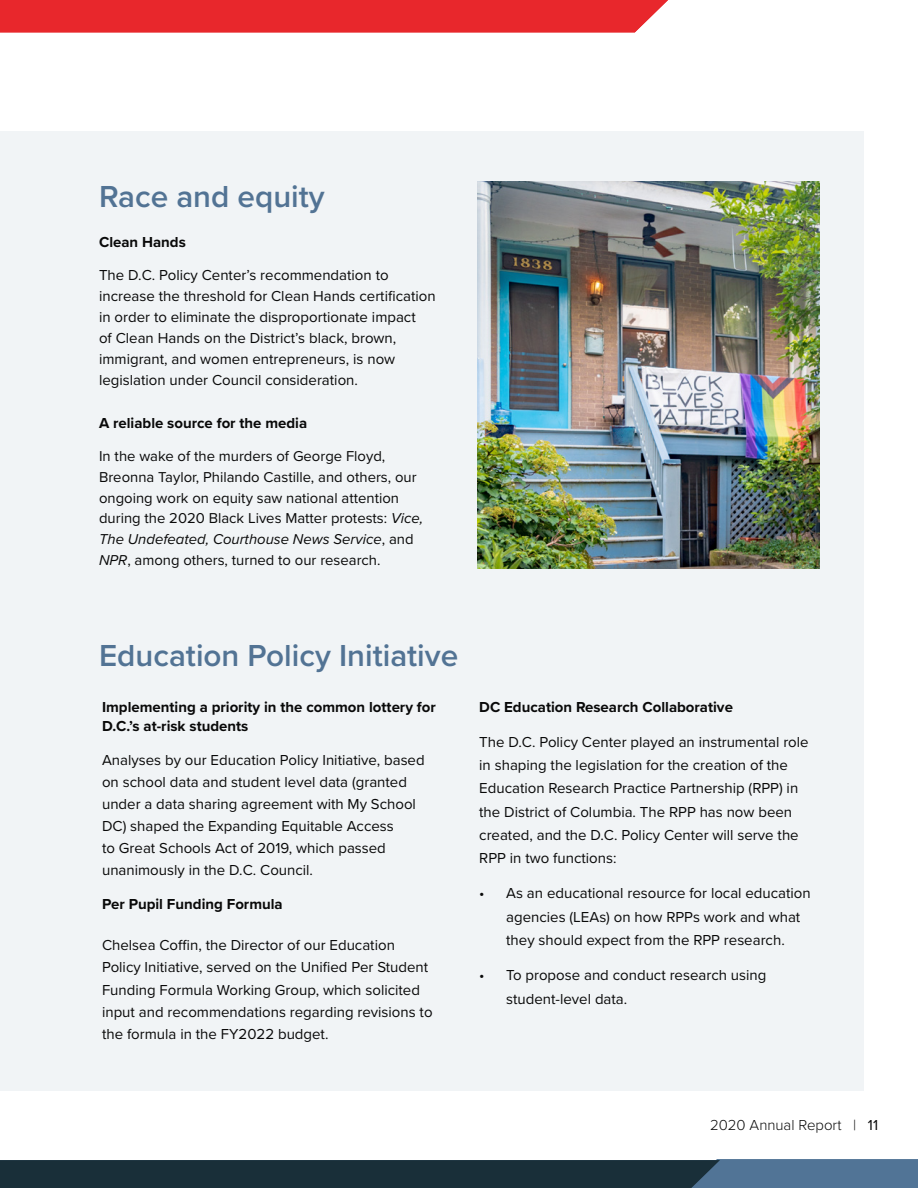
<style>
.page{position:relative;width:918px;height:1188px;background:#fff}
.page>*{position:absolute;margin:0;border:0;box-sizing:border-box;transform-origin:0 0}
.t1{font:600 31.5px "Proxima Nova";color:#527394}
.t2{font:15px/22px "Proxima Nova";color:#090909}
.t3{font:700 15px/19px "Proxima Nova";color:#090909}
.t4{font:300 15px "Proxima Nova";color:#090909}
.t5{font:14.85px/20.9px "Proxima Nova";color:#090909}
.s1{font-style:italic}
.s2{font-weight:400}
</style>
<div class="page">
<div style="left:0;top:132px;width:864px;height:959px;background:#f1f4f6"></div>
<img style="left:477px;top:182px;width:343px;height:386px">
<div style="left:0;top:0;width:668px;height:32px;background:#e8272c"></div>
<svg style="left:0;top:1159px;width:918px;height:29px;background:#2c4453"></svg>
<p class="t1" style="left:99px;top:173px;width:227px">Race and equity</p>
<p class="t3" style="left:99px;top:232px;width:88px">Clean Hands</p>
<p class="t2" style="left:99px;top:263px;width:338px;line-height:21px">The D.C. Policy Center’s recommendation to increase the threshold for Clean Hands certification in order to eliminate the disproportionate impact<br>of Clean Hands on the District’s black, brown, immigrant, and women entrepreneurs, is now legislation under Council consideration.</p>
<p class="t3" style="left:99px;top:413px;width:210px">A reliable source for the media</p>
<p class="t5" style="left:99px;top:445px;width:326px">In the wake of the murders of George Floyd, Breonna Taylor, Philando Castille, and others, our ongoing work on equity saw national attention during the 2020 Black Lives Matter protests: <span class="s1">Vice, The Undefeated, Courthouse News Service</span>, and <span class="s1">NPR</span>, among others, turned to our research.</p>
<p class="t1" style="left:99px;top:632px;width:361px">Education Policy Initiative</p>
<p class="t3" style="left:102px;top:697px;width:335px">Implementing a priority in the common lottery for<br>D.C.’s at-risk students</p>
<p class="t2" style="left:102px;top:748px;width:324px">Analyses by our Education Policy Initiative, based on school data and student level data (granted under a data sharing agreement with My School DC) shaped the Expanding Equitable Access<br>to Great Schools Act of 2019, which passed unanimously in the D.C. Council.</p>
<p class="t3" style="left:102px;top:895px;width:182px">Per Pupil Funding Formula</p>
<p class="t2" style="left:102px;top:934px;width:332px">Chelsea Coffin, the Director of our Education Policy Initiative, served on the Unified Per Student Funding Formula Working Group, which solicited input and recommendations regarding revisions to the formula in the FY2022 budget.</p>
<p class="t3" style="left:479px;top:697px;width:255px">DC Education Research Collaborative</p>
<p class="t2" style="left:479px;top:730px;width:331px;line-height:23.2px">The D.C. Policy Center played an instrumental role in shaping the legislation for the creation of the Education Research Practice Partnership (RPP) in the District of Columbia. The RPP has now been created, and the D.C. Policy Center will serve the RPP in two functions:</p>
<p class="t2" style="left:506px;top:881px;width:306px;line-height:23.2px;text-indent:-27px">• As an educational resource for local education agencies (LEAs) on how RPPs work and what they should expect from the RPP research.</p>
<p class="t2" style="left:506px;top:963px;width:262px;line-height:23.2px;text-indent:-27px">• To propose and conduct research using student-level data.</p>
<p class="t4" style="left:710px;top:1114px;width:170px">2020 Annual Report | <span class="s2">11</span></p>
</div>
